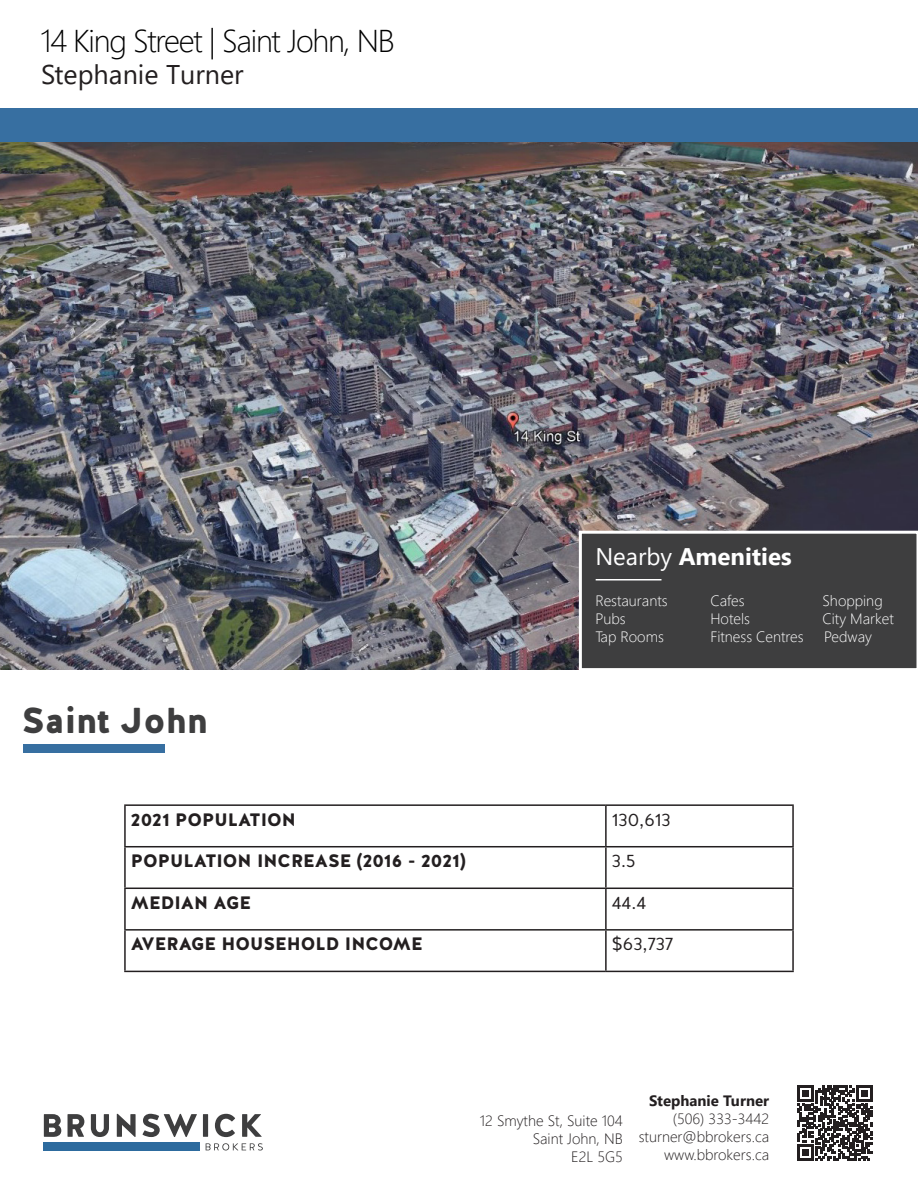
<style>
.page{position:relative;width:918px;height:1188px;background:#fff}
.page>*{position:absolute;margin:0;border:0;box-sizing:border-box;transform-origin:0 0}
.t1{font:900 36px "Halis R";color:#3e3e3f}
.t2{font:300 31.5px "Segoe UI";letter-spacing:-.04em;color:#000}
.t3{font:27px "Segoe UI";color:#231f20}
.t4{font:700 24px "Segoe UI";color:#fff}
.t5{font:900 18px "Halis R";color:#231f20}
.t6{font:18px "Halis R";color:#231f20}
.t7{font:300 15px "Segoe UI";color:#231f20}
.t8{font:300 15px "Segoe UI";color:#fff}
.t9{font:700 15px "Segoe UI";color:#231f20}
.s1{font-weight:400}
</style>
<div class="page">
<div style="left:0;top:108px;width:918px;height:35px;background:#376fa1"></div>
<img style="left:0;top:143px;width:918px;height:527px">
<div style="left:579px;top:531px;width:339px;height:139px;background:#3e3e3f"></div>
<hr style="left:596px;top:579px;width:65px;height:1px;background:#fff">
<div style="left:23px;top:744px;width:142px;height:9px;background:#376fa1"></div>
<hr style="left:124px;top:804px;width:482px;height:2px;background:#231f20">
<hr style="left:124px;top:806px;width:2px;height:40px;background:#231f20">
<hr style="left:606px;top:804px;width:188px;height:2px;background:#231f20">
<hr style="left:605px;top:806px;width:2px;height:40px;background:#231f20">
<hr style="left:792px;top:806px;width:2px;height:40px;background:#231f20">
<hr style="left:124px;top:846px;width:482px;height:1px;background:#231f20">
<hr style="left:124px;top:847px;width:2px;height:41px;background:#231f20">
<hr style="left:606px;top:846px;width:188px;height:1px;background:#231f20">
<hr style="left:605px;top:847px;width:2px;height:41px;background:#231f20">
<hr style="left:792px;top:847px;width:2px;height:41px;background:#231f20">
<hr style="left:124px;top:888px;width:482px;height:1px;background:#231f20">
<hr style="left:124px;top:889px;width:2px;height:40px;background:#231f20">
<hr style="left:606px;top:888px;width:188px;height:1px;background:#231f20">
<hr style="left:605px;top:889px;width:2px;height:40px;background:#231f20">
<hr style="left:792px;top:889px;width:2px;height:40px;background:#231f20">
<hr style="left:124px;top:929px;width:482px;height:2px;background:#231f20">
<hr style="left:124px;top:931px;width:2px;height:40px;background:#231f20">
<hr style="left:606px;top:929px;width:188px;height:2px;background:#231f20">
<hr style="left:605px;top:931px;width:2px;height:40px;background:#231f20">
<hr style="left:792px;top:931px;width:2px;height:40px;background:#231f20">
<hr style="left:124px;top:971px;width:482px;height:1px;background:#231f20">
<hr style="left:606px;top:971px;width:188px;height:1px;background:#231f20">
<div style="left:44px;top:1143px;width:156px;height:8px;background:#2d6b9e"></div>
<svg style="left:68px;top:1114px;width:16px;height:23px"></svg>
<svg style="left:91px;top:1114px;width:18px;height:23px"></svg>
<svg style="left:117px;top:1114px;width:19px;height:23px"></svg>
<svg style="left:142px;top:1114px;width:55px;height:23px"></svg>
<div style="left:203px;top:1114px;width:5px;height:23px;background:#3e3e3f"></div>
<svg style="left:215px;top:1114px;width:20px;height:23px"></svg>
<svg style="left:242px;top:1114px;width:20px;height:23px"></svg>
<svg style="left:206px;top:1143px;width:57px;height:8px"></svg>
<svg style="left:44px;top:1114px;width:17px;height:23px"></svg>
<svg style="left:797px;top:1086px;width:75px;height:74px"></svg>
<p class="t2" style="left:40px;top:11px;width:356px">14 King Street | Saint John, NB</p>
<p class="t3" style="left:41px;top:49px;width:204px">Stephanie Turner</p>
<p class="t1" style="left:22px;top:697px;width:188px">Saint John</p>
<p class="t4" style="left:595px;top:534px;width:198px"><span class="s1">Nearby</span> Amenities</p>
<p class="t8" style="left:595px;top:587px;width:74px">Restaurants</p>
<p class="t8" style="left:710px;top:587px;width:36px">Cafes</p>
<p class="t8" style="left:823px;top:587px;width:62px">Shopping</p>
<p class="t8" style="left:595px;top:605px;width:32px">Pubs</p>
<p class="t8" style="left:710px;top:605px;width:41px">Hotels</p>
<p class="t8" style="left:823px;top:605px;width:73px">City Market</p>
<p class="t8" style="left:595px;top:623px;width:70px">Tap Rooms</p>
<p class="t8" style="left:710px;top:623px;width:95px">Fitness Centres</p>
<p class="t8" style="left:824px;top:623px;width:49px">Pedway</p>
<p class="t5" style="left:131px;top:808px;width:166px">2021 POPULATION</p>
<p class="t6" style="left:612px;top:808px;width:60px">130,613</p>
<p class="t5" style="left:131px;top:849px;width:336px">POPULATION INCREASE (2016 - 2021)</p>
<p class="t6" style="left:612px;top:849px;width:25px">3.5</p>
<p class="t5" style="left:131px;top:891px;width:122px">MEDIAN AGE</p>
<p class="t6" style="left:612px;top:891px;width:36px">44.4</p>
<p class="t5" style="left:131px;top:932px;width:293px">AVERAGE HOUSEHOLD INCOME</p>
<p class="t6" style="left:612px;top:932px;width:63px">$63,737</p>
<p class="t7" style="left:480px;top:1106px;width:144px">12 Smythe St, Suite 104</p>
<p class="t7" style="left:533px;top:1124px;width:92px">Saint John, NB</p>
<p class="t7" style="left:571px;top:1142px;width:53px">E2L 5G5</p>
<p class="t9" style="left:649px;top:1087px;width:121px">Stephanie Turner</p>
<p class="t7" style="left:673px;top:1105px;width:98px">(506) 333-3442</p>
<p class="t7" style="left:639px;top:1123px;width:132px">sturner@bbrokers.ca</p>
<p class="t7" style="left:664px;top:1141px;width:107px">www.bbrokers.ca</p>
</div>
